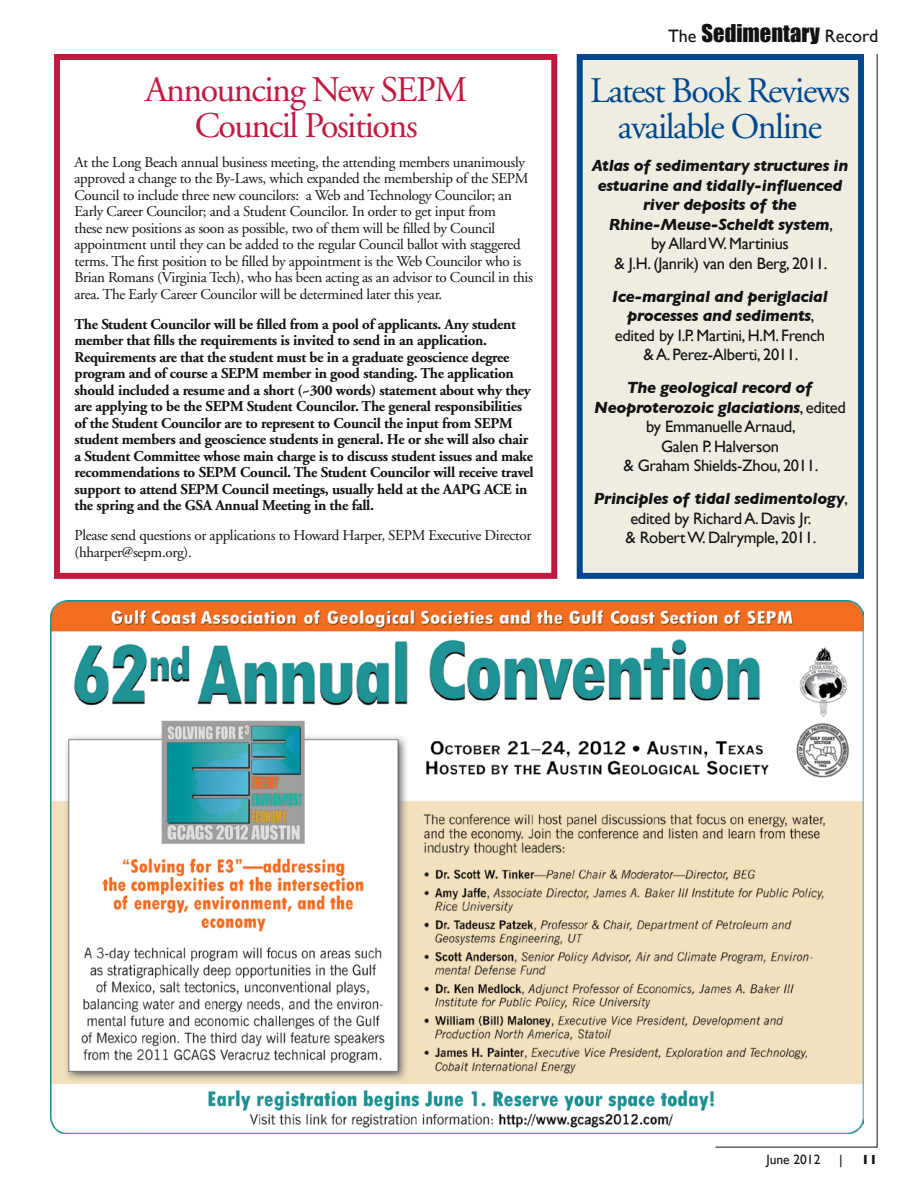
<style>
.page{position:relative;width:918px;height:1188px;background:#fff}
.page>*{position:absolute;margin:0;border:0;box-sizing:border-box;transform-origin:0 0}
.t1{font:36px/36px "Adobe Garamond";letter-spacing:-.04em;color:#c01a41;text-align:center}
.t2{font:36px/36px "Adobe Garamond";letter-spacing:-.04em;color:#00488e;text-align:center}
.t3{font:22.5px "Impact";color:#121212}
.t4{font:16.5px/19.5px "Gill Sans";letter-spacing:-.02em;color:#121212;text-align:center}
.t5{font:italic 700 16.5px/19.5px "Gill Sans";letter-spacing:-.02em;color:#121212;text-align:center}
.t6{font:700 15px/16.5px "Adobe Garamond";letter-spacing:-.02em;color:#121212}
.t7{font:15px/16.5px "Adobe Garamond";letter-spacing:-.02em;color:#121212}
.t8{font:13.5px "Gill Sans";color:#121212}
.t9{font:700 13.5px "Gill Sans";color:#121212}
.s1{font-family:"Gill Sans";font-size:18px}
.s2{font-weight:400;font-style:normal}
.s3{font-weight:700;font-style:italic}
</style>
<div class="page">
<svg style="left:715px;top:54px;width:163px;height:1094px"></svg>
<img style="left:51px;top:600px;width:813px;height:534px">
<div style="left:54px;top:54px;width:503px;height:525px;background:#fff;border:6px solid #c01a41"></div>
<div style="left:577px;top:54px;width:287px;height:525px;background:#efede1;border:6px solid #00488e"></div>
<h1 class="t1" style="left:145px;top:72px;width:324px">Announcing New SEPM<br>Council Positions</h1>
<p class="t7" style="left:75px;top:154px;width:460px">At the Long Beach annual business meeting, the attending members unanimously approved a change to the By-Laws, which expanded the membership of the SEPM Council to include three new councilors: a Web and Technology Councilor; an Early Career Councilor; and a Student Councilor. In order to get input from<br>these new positions as soon as possible, two of them will be filled by Council appointment until they can be added to the regular Council ballot with staggered terms. The first position to be filled by appointment is the Web Councilor who is Brian Romans (Virginia Tech), who has been acting as an advisor to Council in this area. The Early Career Councilor will be determined later this year.</p>
<p class="t6" style="left:75px;top:316px;width:461px">The Student Councilor will be filled from a pool of applicants. Any student member that fills the requirements is invited to send in an application.<br>Requirements are that the student must be in a graduate geoscience degree program and of course a SEPM member in good standing. The application should included a resume and a short (~300 words) statement about why they are applying to be the SEPM Student Councilor. The general responsibilities of the Student Councilor are to represent to Council the input from SEPM student members and geoscience students in general. He or she will also chair a Student Committee whose main charge is to discuss student issues and make recommendations to SEPM Council. The Student Councilor will receive travel support to attend SEPM Council meetings, usually held at the AAPG ACE in the spring and the GSA Annual Meeting in the fall.</p>
<p class="t7" style="left:75px;top:528px;width:459px">Please send questions or applications to Howard Harper, SEPM Executive Director (hharper@sepm.org).</p>
<h2 class="t3" style="left:668px;top:16px;width:212px"><span class="s1">The</span> Sedimentary <span class="s1">Record</span></h2>
<h1 class="t2" style="left:590px;top:74px;width:261px">Latest Book Reviews available Online</h1>
<p class="t5" style="left:592px;top:156px;width:258px">Atlas of sedimentary structures in estuarine and tidally-influenced river deposits of the<br>Rhine-Meuse-Scheldt system<span class="s2">,<br>by Allard W. Martinius<br>&amp; J.H. (Janrik) van den Berg, 2011.</span></p>
<p class="t4" style="left:612px;top:286px;width:217px"><span class="s3">Ice-marginal and periglacial processes and sediments</span>, edited by I.P. Martini, H.M. French &amp; A. Perez-Alberti, 2011.</p>
<p class="t4" style="left:594px;top:378px;width:253px"><span class="s3">The geological record of<br>Neoproterozoic glaciations</span>, edited by Emmanuelle Arnaud,<br>Galen P. Halverson<br>&amp; Graham Shields-Zhou, 2011.</p>
<p class="t4" style="left:594px;top:489px;width:256px"><span class="s3">Principles of tidal sedimentology</span>, edited by Richard A. Davis Jr.<br>&amp; Robert W. Dalrymple, 2011.</p>
<p class="t8" style="left:767px;top:1151px;width:55px">June 2012</p>
<p class="t8" style="left:839px;top:1151px;width:5px">|</p>
<p class="t9" style="left:861px;top:1151px;width:18px">11</p>
</div>
